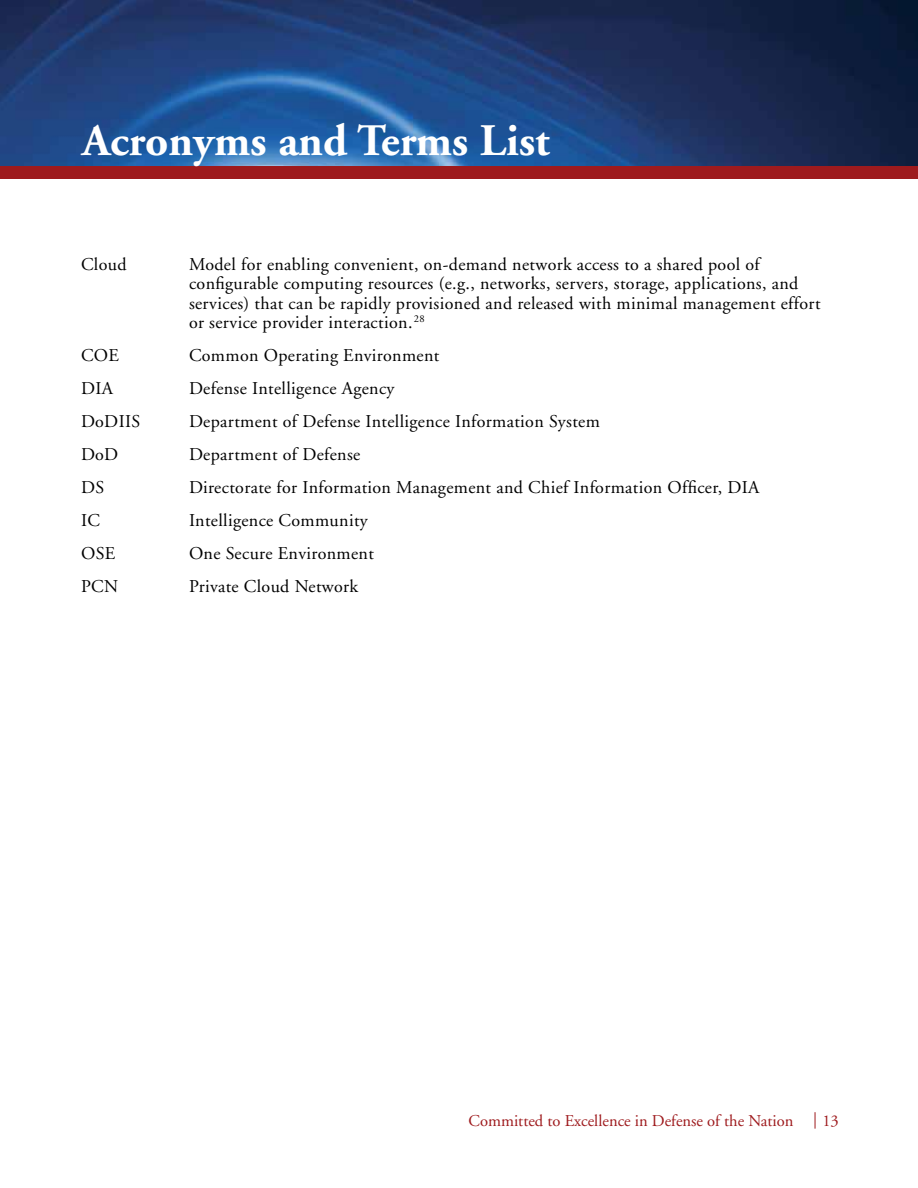
<style>
.page{position:relative;width:918px;height:1188px;background:#fff}
.page>*{position:absolute;margin:0;border:0;box-sizing:border-box;transform-origin:0 0}
.t1{font:700 45px "Adobe Garamond";color:#fff}
.t2{font:18px/19.5px "Adobe Garamond";letter-spacing:.02em;color:#000}
.t3{font:16.5px "Adobe Garamond";color:#9e1a1d}
</style>
<div class="page">
<svg style="left:815px;top:1112px;width:1px;height:17px"></svg>
<img style="left:0;top:0;width:918px;height:170px">
<div style="left:1px;top:166px;width:917px;height:13px;background:#9e1a1d"></div>
<h1 class="t1" style="left:82px;top:116px;width:469px">Acronyms and Terms List</h1>
<p class="t2" style="left:81px;top:255px;width:47px">Cloud</p>
<p class="t2" style="left:189px;top:255px;width:633px">Model for enabling convenient, on-demand network access to a shared pool of configurable computing resources (e.g., networks, servers, storage, applications, and services) that can be rapidly provisioned and released with minimal management effort or service provider interaction. <sup>28</sup></p>
<p class="t2" style="left:81px;top:346px;width:40px">COE</p>
<p class="t2" style="left:189px;top:346px;width:252px">Common Operating Environment</p>
<p class="t2" style="left:81px;top:379px;width:34px">DIA</p>
<p class="t2" style="left:189px;top:379px;width:207px">Defense Intelligence Agency</p>
<p class="t2" style="left:81px;top:412px;width:61px">DoDIIS</p>
<p class="t2" style="left:189px;top:412px;width:412px">Department of Defense Intelligence Information System</p>
<p class="t2" style="left:81px;top:445px;width:39px">DoD</p>
<p class="t2" style="left:189px;top:445px;width:173px">Department of Defense</p>
<p class="t2" style="left:81px;top:478px;width:25px">DS</p>
<p class="t2" style="left:189px;top:478px;width:572px">Directorate for Information Management and Chief Information Officer, DIA</p>
<p class="t2" style="left:81px;top:511px;width:20px">IC</p>
<p class="t2" style="left:189px;top:511px;width:180px">Intelligence Community</p>
<p class="t2" style="left:81px;top:544px;width:36px">OSE</p>
<p class="t2" style="left:189px;top:544px;width:186px">One Secure Environment</p>
<p class="t2" style="left:81px;top:577px;width:39px">PCN</p>
<p class="t2" style="left:189px;top:577px;width:171px">Private Cloud Network</p>
<p class="t3" style="left:469px;top:1112px;width:326px">Committed to Excellence in Defense of the Nation</p>
<p class="t3" style="left:822px;top:1112px;width:18px">13</p>
</div>
